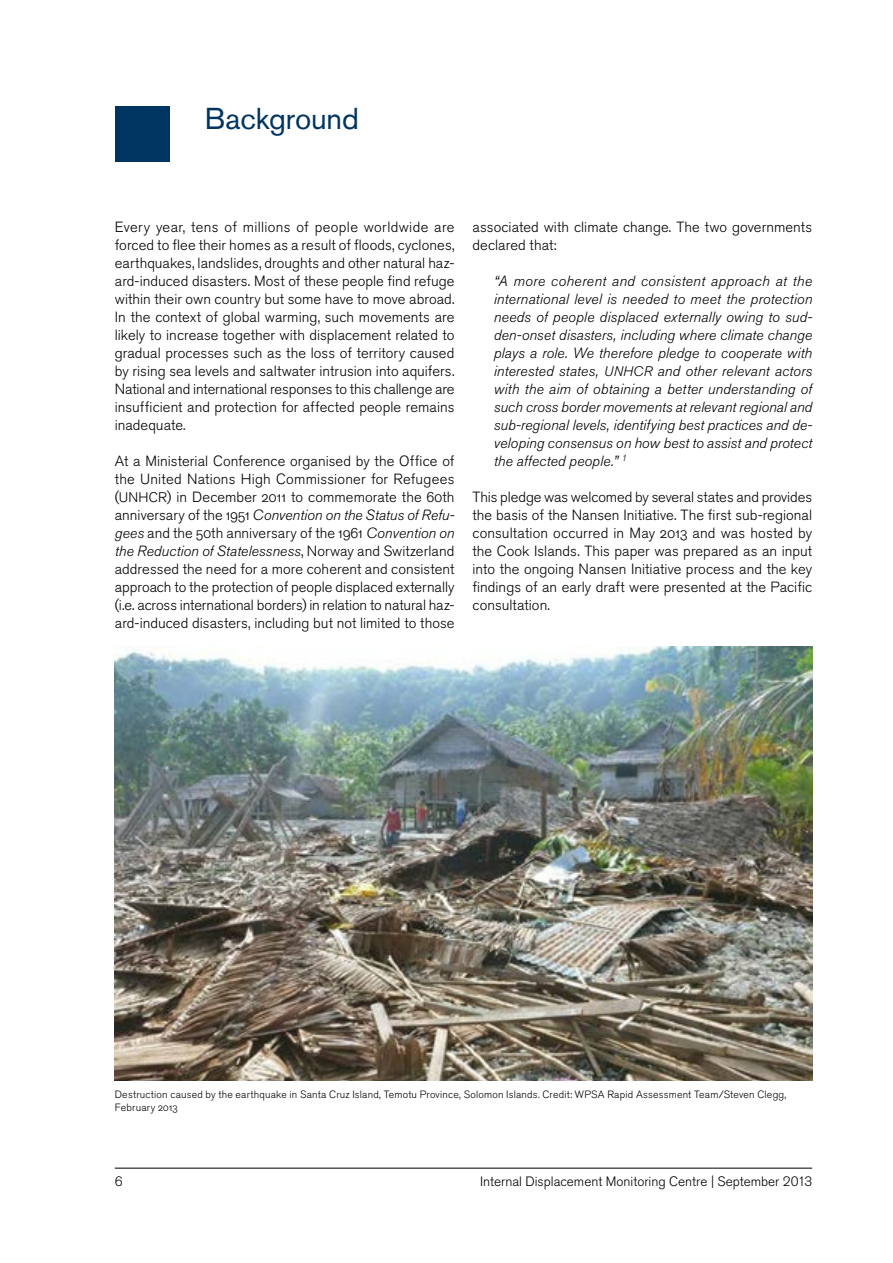
<style>
.page{position:relative;width:893px;height:1263px;background:#fff}
.page>*{position:absolute;margin:0;border:0;box-sizing:border-box;transform-origin:0 0}
.t1{font:30px "Akzidenz Grotesk Pro";letter-spacing:-.005em;color:#003561}
.t2{font:300 14.7px/18px "Akzidenz Grotesk Pro";letter-spacing:.005em;color:#000;text-align:justify}
.t3{font:italic 300 14.7px/18px "Akzidenz Grotesk Pro";letter-spacing:.005em;color:#000;text-align:justify}
.t4{font:300 13.5px "Akzidenz Grotesk Pro";color:#000}
.t5{font:300 10.5px/13.5px "Akzidenz Grotesk Pro";letter-spacing:.02em;color:#000}
.s1{font-size:13.8px}
.s2{font-style:italic}
</style>
<div class="page">
<hr style="left:115px;top:1168px;width:697px;height:1px;background:#000">
<div style="left:115px;top:106px;width:55px;height:55px;background:#003561"></div>
<img style="left:115px;top:646px;width:697px;height:434px">
<h1 class="t1" style="left:205px;top:99px;width:155px">Background</h1>
<p class="t2" style="left:115px;top:218px;width:341px">Every year, tens of millions of people worldwide are forced to flee their homes as a result of floods, cyclones, earthquakes, landslides, droughts and other natural haz&shy;ard-induced disasters. Most of these people find refuge within their own country but some have to move abroad.<br>In the context of global warming, such movements are likely to increase together with displacement related to gradual processes such as the loss of territory caused by rising sea levels and saltwater intrusion into aquifers.<br>National and international responses to this challenge are insufficient and protection for affected people remains inadequate.</p>
<p class="t2" style="left:115px;top:452px;width:341px">At a Ministerial Conference organised by the Office of the United Nations High Commissioner for Refugees (<span class="s1">UNHCR</span>) in December 2011 to commemorate the 60th anniversary of the 1951 <span class="s2">Convention on the Status of Refu&shy;gees</span> and the 50th anniversary of the 1961 <span class="s2">Convention on the Reduction of Statelessness</span>, Norway and Switzerland addressed the need for a more coherent and consistent approach to the protection of people displaced externally (i.e. across international borders) in relation to natural haz&shy;ard-induced disasters, including but not limited to those</p>
<p class="t2" style="left:472px;top:218px;width:341px">associated with climate change. The two governments declared that:</p>
<p class="t3" style="left:494px;top:272px;width:320px">“A more coherent and consistent approach at the international level is needed to meet the protection needs of people displaced externally owing to sud&shy;den-onset disasters, including where climate change plays a role. We therefore pledge to cooperate with interested states, <span class="s1">UNHCR</span> and other relevant actors with the aim of obtaining a better understanding of such cross border movements at relevant regional and sub-regional levels, identifying best practices and de&shy;veloping consensus on how best to assist and protect the affected people.” <sup>1</sup></p>
<p class="t2" style="left:472px;top:488px;width:341px">This pledge was welcomed by several states and provides the basis of the Nansen Initiative. The first sub-regional consultation occurred in May 2013 and was hosted by the Cook Islands. This paper was prepared as an input into the ongoing Nansen Initiative process and the key findings of an early draft were presented at the Pacific consultation.</p>
<p class="t5" style="left:115px;top:1087px;width:673px">Destruction caused by the earthquake in Santa Cruz Island, Temotu Province, Solomon Islands. Credit: WPSA Rapid Assessment Team/Steven Clegg,<br>February 2013</p>
<p class="t4" style="left:115px;top:1173px;width:9px">6</p>
<p class="t4" style="left:480px;top:1173px;width:334px">Internal Displacement Monitoring Centre | September 2013</p>
</div>
